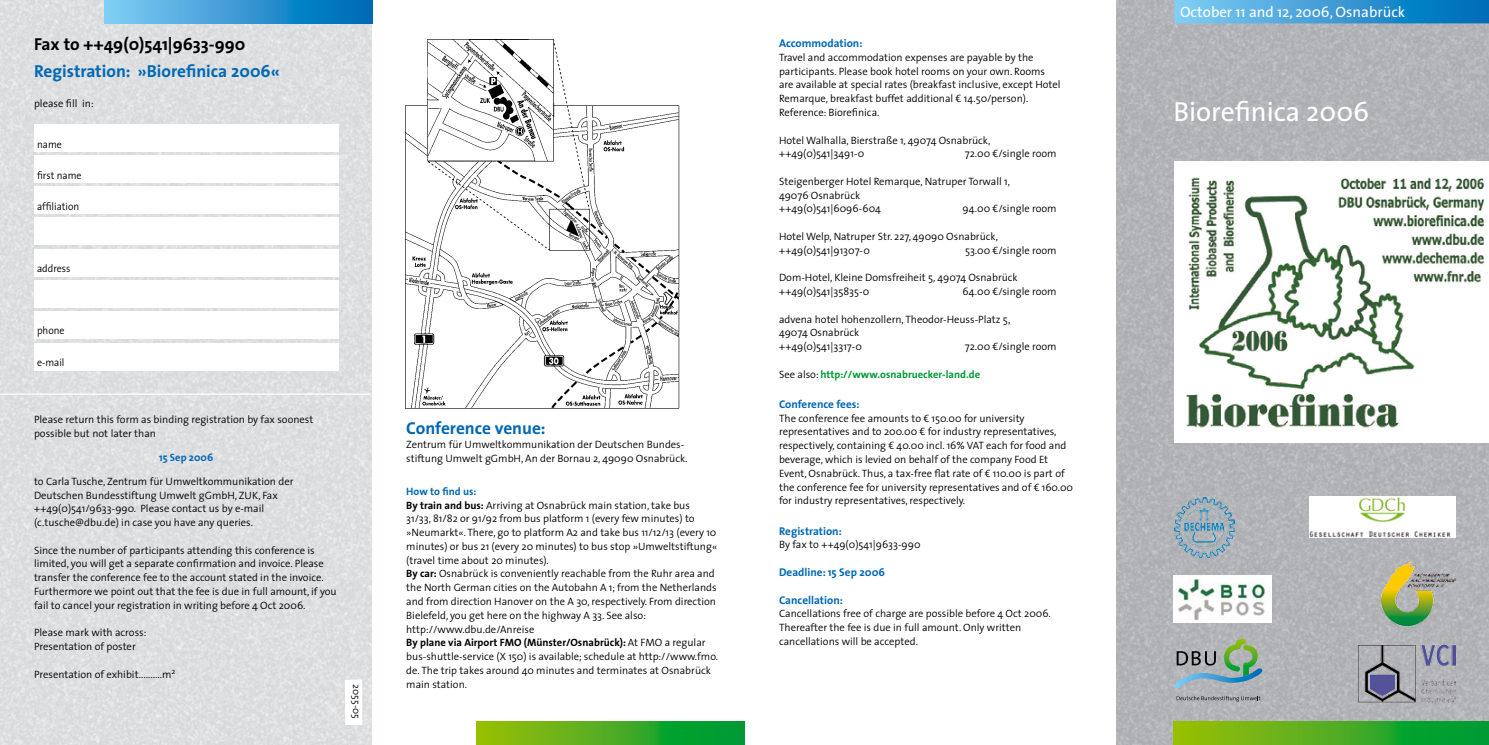
<style>
.page{position:relative;width:1489px;height:745px;background:#fff}
.page>*{position:absolute;margin:0;border:0;box-sizing:border-box;transform-origin:0 0}
.t1{font:27.5px "The Sans";color:#fff}
.t2{font:700 17.38px "The Sans";color:#0068b4}
.t3{font:700 17.38px "The Sans";color:#000}
.t4{font:15px "The Sans";color:#fff}
.t5{font:700 11.25px "The Sans";color:#0068b4}
.t6{font:300 10.62px/13.8px "The Sans";color:#000}
.t7{font:300 10.62px "The Sans";color:#000;scale:.94 1}
.t8{font:700 10.62px "The Sans";color:#009836}
.t9{font:700 10.62px "The Sans";color:#0068b4}
.t10{font:300 10px "The Sans";color:#000}
.s1{font-weight:700;color:#0068b4}
.s2{font-weight:700}
.s3{font-weight:300;color:#000}
</style>
<div class="page">
<img style="left:1116px;top:0;width:372px;height:744px">
<svg style="left:1174px;top:0;width:314px;height:23px;background:#3a9bd6"></svg>
<svg style="left:1173px;top:721px;width:315px;height:23px;background:#48ac20"></svg>
<svg style="left:476px;top:721px;width:268px;height:23px;background:#45ab20"></svg>
<img style="left:0;top:0;width:372px;height:744px">
<svg style="left:104px;top:0;width:268px;height:23px;background:#389ad4"></svg>
<svg style="left:1174px;top:638px;width:88px;height:51px;background:#92a8a2"></svg>
<svg style="left:1176px;top:695px;width:84px;height:6px"></svg>
<img style="left:1380px;top:561px;width:74px;height:64px">
<img style="left:1357px;top:644px;width:97px;height:58px">
<img style="left:1173px;top:575px;width:98px;height:47px">
<img style="left:1174px;top:162px;width:314px;height:278px">
<div style="left:479px;top:501px;width:6px;height:7px;border:5px solid #fff;border-radius:50%"></div>
<div style="left:479px;top:504px;width:6px;height:7px;border:5px solid #fff;border-radius:50%"></div>
<div style="left:34px;top:186px;width:304px;height:28px;background:#fff"></div>
<div style="left:34px;top:155px;width:304px;height:27px;background:#fff"></div>
<div style="left:34px;top:124px;width:304px;height:27px;background:#fff"></div>
<div style="left:34px;top:280px;width:304px;height:27px;background:#fff"></div>
<div style="left:34px;top:218px;width:304px;height:27px;background:#fff"></div>
<div style="left:34px;top:249px;width:304px;height:27px;background:#fff"></div>
<svg style="left:344px;top:678px;width:19px;height:47px"></svg>
<img style="left:405px;top:40px;width:275px;height:369px">
<div style="left:34px;top:311px;width:304px;height:27px;background:#fff"></div>
<div style="left:34px;top:343px;width:304px;height:27px;background:#fff"></div>
<hr style="left:0;top:393px;width:371px;height:1px;background:#fff">
<img style="left:1174px;top:497px;width:60px;height:60px">
<img style="left:1309px;top:496px;width:145px;height:41px">
<h2 class="t3" style="left:34px;top:30px;width:213px">Fax to ++49(0)541|9633-990</h2>
<h2 class="t2" style="left:34px;top:57px;width:247px">Registration: »Biorefinica 2006«</h2>
<p class="t6" style="left:34px;top:96px;width:61px">please fill in:</p>
<p class="t7" style="left:37px;top:136px;width:28px">name</p>
<p class="t7" style="left:37px;top:167px;width:49px">first name</p>
<p class="t7" style="left:37px;top:198px;width:46px">affiliation</p>
<p class="t7" style="left:37px;top:260px;width:37px">address</p>
<p class="t7" style="left:37px;top:322px;width:31px">phone</p>
<p class="t7" style="left:37px;top:353px;width:31px">e-mail</p>
<p class="t6" style="left:34px;top:412px;width:281px">Please return this form as binding registration by fax soonest possible but not later than</p>
<p class="t9" style="left:159px;top:448px;width:56px">15 Sep 2006</p>
<p class="t6" style="left:34px;top:473px;width:261px">to Carla Tusche, Zentrum für Umweltkommunikation der Deutschen Bundesstiftung Umwelt gGmbH, ZUK, Fax ++49(0)541/9633-990. Please contact us by e-mail (c.tusche@dbu.de) in case you have any queries.</p>
<p class="t6" style="left:34px;top:542px;width:304px">Since the number of participants attending this conference is limited, you will get a separate confirmation and invoice. Please transfer the conference fee to the account stated in the invoice.<br>Furthermore we point out that the fee is due in full amount, if you fail to cancel your registration in writing before 4 Oct 2006.</p>
<p class="t6" style="left:34px;top:625px;width:114px">Please mark with across:<br>Presentation of poster</p>
<p class="t6" style="left:34px;top:666px;width:143px">Presentation of exhibit..........m<sup>2</sup></p>
<p class="t10" style="left:365px;top:683px;width:36px;rotate:90deg">2055-05</p>
<h2 class="t2" style="left:406px;top:413px;width:141px">Conference venue:</h2>
<p class="t6" style="left:406px;top:437px;width:283px">Zentrum für Umweltkommunikation der Deutschen Bundes&shy;stiftung Umwelt gGmbH, An der Bornau 2, 49090 Osnabrück.</p>
<p class="t6" style="left:406px;top:483px;width:313px"><span class="s1">How to find us:<br></span><span class="s2">By train and bus:</span> Arriving at Osnabrück main station, take bus<br>31/33, 81/82 or 91/92 from bus platform 1 (every few minutes) to »Neumarkt«. There, go to platform A2 and take bus 11/12/13 (every 10 minutes) or bus 21 (every 20 minutes) to bus stop »Umweltstiftung« (travel time about 20 minutes).<br><span class="s2">By car:</span> Osnabrück is conveniently reachable from the Ruhr area and the North German cities on the Autobahn A 1; from the Netherlands and from direction Hanover on the A 30, respectively. From direction Bielefeld, you get here on the highway A 33. See also: http://www.dbu.de/Anreise<br><span class="s2">By plane via Airport FMO (Münster/Osnabrück):</span> At FMO a regular bus-shuttle-service (X 150) is available; schedule at http://www.fmo. de. The trip takes around 40 minutes and terminates at Osnabrück main station.</p>
<p class="t5" style="left:779px;top:34px;width:85px">Accommodation:</p>
<p class="t6" style="left:779px;top:50px;width:283px">Travel and accommodation expenses are payable by the participants. Please book hotel rooms on your own. Rooms are available at special rates (breakfast inclusive, except Hotel Remarque, breakfast buffet additional € 14.50/person).<br>Reference: Biorefinica.</p>
<p class="t6" style="left:779px;top:133px;width:213px">Hotel Walhalla, Bierstraße 1, 49074 Osnabrück, ++49(0)541|3491-0</p>
<p class="t6" style="left:964px;top:146px;width:93px">72.00 €/single room</p>
<p class="t6" style="left:779px;top:174px;width:232px">Steigenberger Hotel Remarque, Natruper Torwall 1,<br>49076 Osnabrück<br>++49(0)541|6096-604</p>
<p class="t6" style="left:962px;top:201px;width:96px">94.00 €/single room</p>
<p class="t6" style="left:779px;top:229px;width:220px">Hotel Welp, Natruper Str. 227, 49090 Osnabrück, ++49(0)541|91307-0</p>
<p class="t6" style="left:965px;top:243px;width:93px">53.00 €/single room</p>
<p class="t6" style="left:779px;top:270px;width:240px">Dom-Hotel, Kleine Domsfreiheit 5, 49074 Osnabrück ++49(0)541|35835-0</p>
<p class="t6" style="left:962px;top:284px;width:96px">64.00 €/single room</p>
<p class="t6" style="left:779px;top:311px;width:233px">advena hotel hohenzollern, Theodor-Heuss-Platz 5,<br>49074 Osnabrück<br>++49(0)541|3317-0</p>
<p class="t6" style="left:964px;top:339px;width:93px">72.00 €/single room</p>
<p class="t8" style="left:779px;top:365px;width:203px"><span class="s3">See also:</span> http://www.osnabruecker-land.de</p>
<p class="t5" style="left:779px;top:394px;width:82px">Conference fees:</p>
<p class="t6" style="left:779px;top:410px;width:295px">The conference fee amounts to € 150.00 for university representatives and to 200.00 € for industry representatives, respectively, containing € 40.00 incl. 16% VAT each for food and beverage, which is levied on behalf of the company Food Et Event, Osnabrück. Thus, a tax-free flat rate of € 110.00 is part of the conference fee for university representatives and of € 160.00 for industry representatives, respectively.</p>
<p class="t5" style="left:779px;top:521px;width:64px">Registration:</p>
<p class="t6" style="left:779px;top:537px;width:143px">By fax to ++49(0)541|9633-990</p>
<p class="t5" style="left:779px;top:562px;width:108px">Deadline: 15 Sep 2006</p>
<p class="t5" style="left:779px;top:590px;width:65px">Cancellation:</p>
<p class="t6" style="left:779px;top:606px;width:273px">Cancellations free of charge are possible before 4 Oct 2006.<br>Thereafter the fee is due in full amount. Only written cancellations will be accepted.</p>
<h3 class="t4" style="left:1179px;top:-1px;width:227px">October 11 and 12, 2006, Osnabrück</h3>
<h1 class="t1" style="left:1173px;top:89px;width:197px">Biorefinica 2006</h1>
</div>
